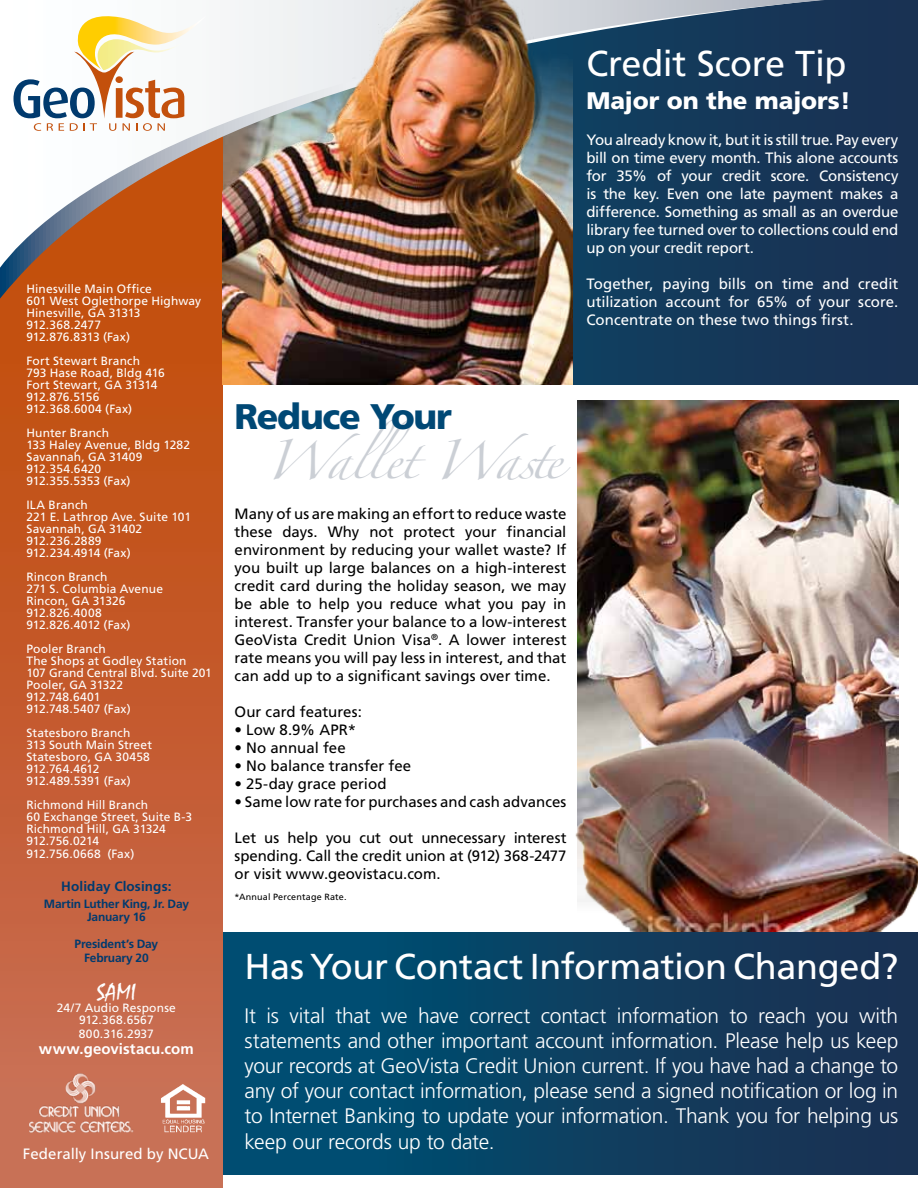
<style>
.page{position:relative;width:918px;height:1188px;background:#fff}
.page>*{position:absolute;margin:0;border:0;box-sizing:border-box;transform-origin:0 0}
.t1{font:36px "Frutiger";letter-spacing:-.01em;color:#fff}
.t2{font:35.55px "Zapfino";letter-spacing:-.045em;color:#cbcfd5}
.t3{font:900 35.55px "Frutiger";letter-spacing:-.035em;color:#004875}
.t4{font:900 24px "Frutiger";color:#fff}
.t5{font:24px "Mistral";color:#fff}
.t6{font:300 21px/25.2px "Frutiger";letter-spacing:-.015em;color:#fff;text-align:justify}
.t7{font:15px/18px "Frutiger";color:#000;text-align:justify}
.t8{font:15px/18px "Frutiger";letter-spacing:-.005em;color:#fff;text-align:justify}
.t9{font:700 15px "Frutiger";letter-spacing:.005em;color:#fff}
.t10{font:700 13.5px "Frutiger";letter-spacing:.01em;color:#003a6e}
.t11{font:12px/12px "Frutiger";letter-spacing:.01em;color:#fff}
.t12{font:700 12px/13.5px "Frutiger";letter-spacing:-.015em;color:#003a6e;text-align:center}
.t13{font:9px "Frutiger";letter-spacing:.02em;color:#000}
</style>
<div class="page">
<img style="left:577px;top:401px;width:321px;height:304px">
<img style="left:575px;top:705px;width:343px;height:227px">
<div style="left:223px;top:0;width:695px;height:384px;background:#183355"></div>
<div style="left:223px;top:932px;width:695px;height:242px;background:linear-gradient(to right,#005276,#1c3050)"></div>
<img style="left:223px;top:299px;width:349px;height:85px">
<svg style="left:0;top:299px;width:223px;height:889px;background:#c55d30"></svg>
<img style="left:0;top:268px;width:618px;height:31px">
<img style="left:0;top:0;width:824px;height:268px">
<svg style="left:14px;top:10px;width:192px;height:121px"></svg>
<img style="left:29px;top:1071px;width:107px;height:61px">
<img style="left:159px;top:1085px;width:46px;height:47px">
<p class="t11" style="left:26px;top:282px;width:176px">Hinesville Main Office<br>601 West Oglethorpe Highway<br>Hinesville, GA 31313<br>912.368.2477<br>912.876.8313 (Fax)</p>
<p class="t11" style="left:26px;top:354px;width:140px">Fort Stewart Branch<br>793 Hase Road, Bldg 416<br>Fort Stewart, GA 31314<br>912.876.5156<br>912.368.6004 (Fax)</p>
<p class="t11" style="left:26px;top:426px;width:165px">Hunter Branch<br>133 Haley Avenue, Bldg 1282<br>Savannah, GA 31409<br>912.354.6420<br>912.355.5353 (Fax)</p>
<p class="t11" style="left:26px;top:498px;width:166px">ILA Branch<br>221 E. Lathrop Ave. Suite 101<br>Savannah, GA 31402<br>912.236.2889<br>912.234.4914 (Fax)</p>
<p class="t11" style="left:26px;top:570px;width:138px">Rincon Branch<br>271 S. Columbia Avenue<br>Rincon, GA 31326<br>912.826.4008<br>912.826.4012 (Fax)</p>
<p class="t11" style="left:26px;top:642px;width:187px">Pooler Branch<br>The Shops at Godley Station<br>107 Grand Central Blvd. Suite 201<br>Pooler, GA 31322<br>912.748.6401<br>912.748.5407 (Fax)</p>
<p class="t11" style="left:26px;top:726px;width:127px">Statesboro Branch<br>313 South Main Street<br>Statesboro, GA 30458<br>912.764.4612<br>912.489.5391 (Fax)</p>
<p class="t11" style="left:26px;top:798px;width:167px">Richmond Hill Branch<br>60 Exchange Street, Suite B-3<br>Richmond Hill, GA 31324<br>912.756.0214</p>
<p class="t11" style="left:26px;top:848px;width:109px">912.756.0668 (Fax)</p>
<p class="t10" style="left:61px;top:878px;width:112px">Holiday Closings:</p>
<p class="t12" style="left:44px;top:897px;width:147px">Martin Luther King, Jr. Day<br>January 16</p>
<p class="t12" style="left:75px;top:937px;width:85px">President’s Day<br>February 20</p>
<h3 class="t5" style="left:97px;top:979px;width:41px">SAMI</h3>
<p class="t11" style="left:57px;top:1002px;width:121px;text-align:center">24/7 Audio Response<br>912.368.6567</p>
<p class="t11" style="left:79px;top:1028px;width:77px">800.316.2937</p>
<p class="t9" style="left:39px;top:1040px;width:156px">www.geovistacu.com</p>
<p class="t8" style="left:23px;top:1145px;width:188px">Federally Insured by NCUA</p>
<h1 class="t1" style="left:586px;top:42px;width:262px">Credit Score Tip</h1>
<h3 class="t4" style="left:586px;top:86px;width:266px">Major on the majors!</h3>
<p class="t8" style="left:586px;top:130px;width:314px">You already know it, but it is still true. Pay every bill on time every month. This alone accounts for 35% of your credit score. Consistency is the key. Even one late payment makes a difference. Something as small as an overdue library fee turned over to collections could end up on your credit report.</p>
<p class="t8" style="left:586px;top:274px;width:314px">Together, paying bills on time and credit utilization account for 65% of your score.<br>Concentrate on these two things first.</p>
<h2 class="t3" style="left:235px;top:395px;width:219px">Reduce Your</h2>
<h2 class="t2" style="left:265px;top:445px;width:298px">Wallet Waste</h2>
<p class="t7" style="left:235px;top:505px;width:333px">Many of us are making an effort to reduce waste these days. Why not protect your financial environment by reducing your wallet waste? If you built up large balances on a high-interest credit card during the holiday season, we may be able to help you reduce what you pay in interest. Transfer your balance to a low-interest GeoVista Credit Union Visa<sup>®</sup>. A lower interest rate means you will pay less in interest, and that can add up to a significant savings over time.</p>
<p class="t7" style="left:235px;top:703px;width:129px">Our card features:</p>
<p class="t7" style="left:235px;top:721px;width:123px">• Low 8.9% APR*</p>
<p class="t7" style="left:235px;top:739px;width:113px">• No annual fee</p>
<p class="t7" style="left:235px;top:757px;width:178px">• No balance transfer fee</p>
<p class="t7" style="left:235px;top:775px;width:154px">• 25-day grace period</p>
<p class="t7" style="left:235px;top:793px;width:333px">• Same low rate for purchases and cash advances</p>
<p class="t7" style="left:235px;top:829px;width:333px">Let us help you cut out unnecessary interest spending. Call the credit union at (912) 368-2477 or visit www.geovistacu.com.</p>
<p class="t13" style="left:235px;top:892px;width:114px">*Annual Percentage Rate.</p>
<h1 class="t1" style="left:245px;top:946px;width:655px">Has Your Contact Information Changed?</h1>
<p class="t6" style="left:245px;top:1003px;width:655px">It is vital that we have correct contact information to reach you with statements and other important account information. Please help us keep your records at GeoVista Credit Union current. If you have had a change to any of your contact information, please send a signed notification or log in to Internet Banking to update your information. Thank you for helping us keep our records up to date.</p>
</div>
